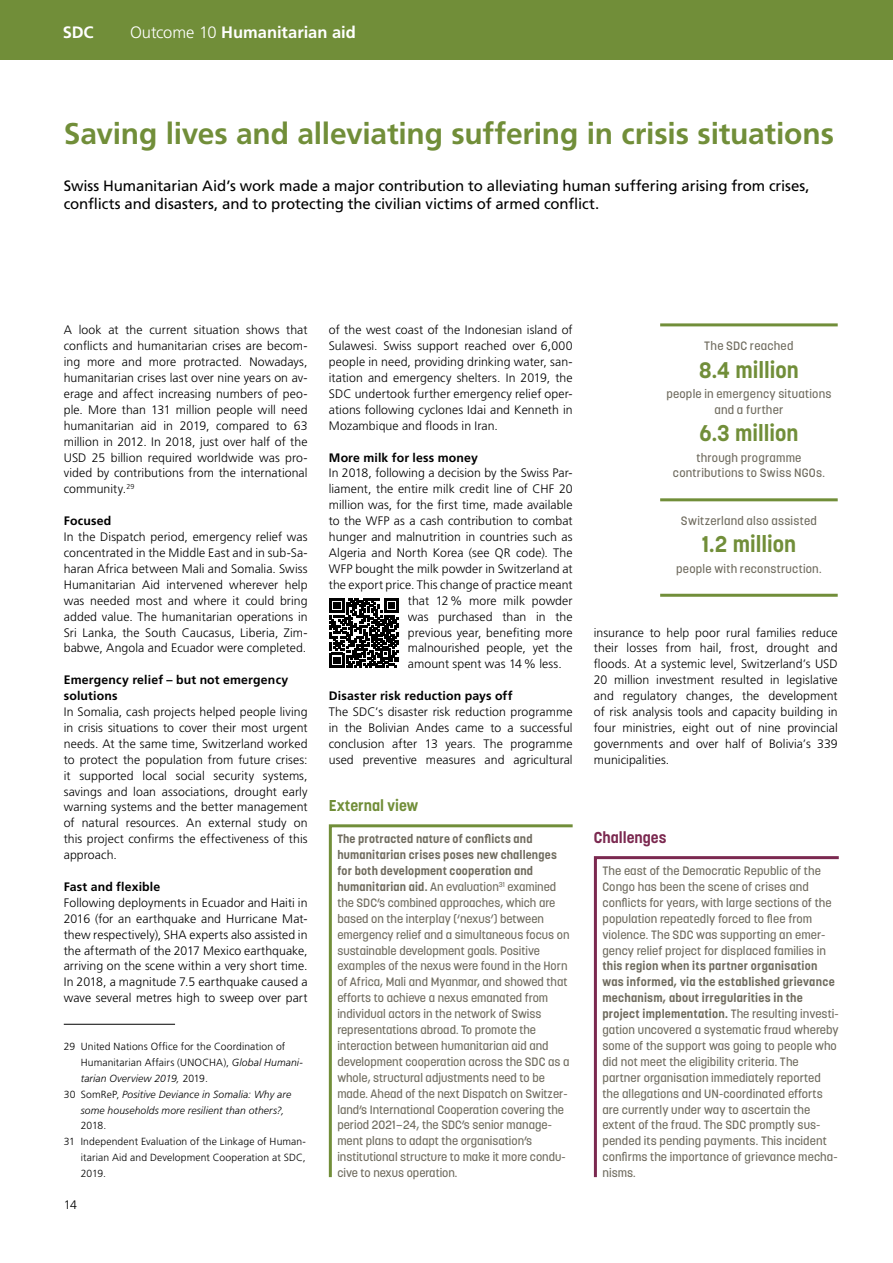
<style>
.page{position:relative;width:893px;height:1263px;background:#fff}
.page>*{position:absolute;margin:0;border:0;box-sizing:border-box;transform-origin:0 0}
.t1{font:700 30px "Frutiger LT Pro";letter-spacing:-.01em;color:#718e39}
.t2{font:700 22.5px "Korolev";color:#718e39}
.t3{font:700 16.5px "Frutiger LT Pro";color:#fff}
.t4{font:700 15.6px "Korolev";color:#718e39}
.t5{font:700 15.6px "Korolev";color:#7b2950}
.t6{font:15px/18px "Frutiger LT Pro";letter-spacing:-.01em;color:#000}
.t7{font:300 12.3px/15.9px "Frutiger LT Pro";letter-spacing:.005em;color:#000;text-align:justify}
.t8{font:700 12.3px/15.9px "Frutiger LT Pro";letter-spacing:.015em;color:#000}
.t9{font:500 12px/15.9px "Korolev";color:#6f6b5e}
.t10{font:500 12px/15.9px "Korolev";letter-spacing:.02em;color:#6f6b5e;text-align:center}
.t11{font:300 10.35px "Frutiger LT Pro";letter-spacing:.01em;color:#000}
.t12{font:italic 300 10.35px "Frutiger LT Pro";letter-spacing:.01em;color:#000}
.s1{font-weight:300}
.s2{font-style:italic}
.s3{font-style:normal}
.s4{font-weight:700}
</style>
<div class="page">
<div style="left:0;top:0;width:893px;height:60px;background:#718e39"></div>
<svg style="left:593px;top:856px;width:246px;height:322px"></svg>
<hr style="left:660px;top:323px;width:178px;height:3px;background:#718e39">
<hr style="left:660px;top:498px;width:178px;height:3px;background:#718e39">
<hr style="left:660px;top:594px;width:178px;height:3px;background:#718e39">
<svg style="left:328px;top:824px;width:245px;height:354px"></svg>
<hr style="left:64px;top:1024px;width:111px;height:1px;background:#000">
<svg style="left:330px;top:598px;width:69px;height:70px"></svg>
<h3 class="t3" style="left:63px;top:22px;width:32px">SDC</h3>
<h3 class="t3" style="left:130px;top:22px;width:227px"><span class="s1">Outcome 10</span> Humanitarian aid</h3>
<h1 class="t1" style="left:64px;top:115px;width:772px">Saving lives and alleviating suffering in crisis situations</h1>
<p class="t6" style="left:64px;top:177px;width:747px">Swiss Humanitarian Aid’s work made a major contribution to alleviating human suffering arising from crises, conflicts and disasters, and to protecting the civilian victims of armed conflict.</p>
<p class="t7" style="left:64px;top:322px;width:245px">A look at the current situation shows that conflicts and humanitarian crises are becom&shy;ing more and more protracted. Nowadays, humanitarian crises last over nine years on av&shy;erage and affect increasing numbers of peo&shy;ple. More than 131 million people will need humanitarian aid in 2019, compared to 63 million in 2012. In 2018, just over half of the USD 25 billion required worldwide was pro&shy;vided by contributions from the international community.<sup>29</sup></p>
<p class="t8" style="left:64px;top:513px;width:49px">Focused</p>
<p class="t7" style="left:64px;top:529px;width:245px">In the Dispatch period, emergency relief was concentrated in the Middle East and in sub-Sa&shy;haran Africa between Mali and Somalia. Swiss Humanitarian Aid intervened wherever help was needed most and where it could bring added value. The humanitarian operations in Sri Lanka, the South Caucasus, Liberia, Zim&shy;babwe, Angola and Ecuador were completed.</p>
<p class="t8" style="left:64px;top:672px;width:226px">Emergency relief – but not emergency solutions</p>
<p class="t7" style="left:64px;top:704px;width:245px">In Somalia, cash projects helped people living in crisis situations to cover their most urgent needs. At the same time, Switzerland worked to protect the population from future crises: it supported local social security systems, savings and loan associations, drought early warning systems and the better management of natural resources. An external study on this project confirms the effectiveness of this approach.</p>
<p class="t8" style="left:64px;top:879px;width:98px">Fast and flexible</p>
<p class="t7" style="left:64px;top:895px;width:245px">Following deployments in Ecuador and Haiti in 2016 (for an earthquake and Hurricane Mat&shy;thew respectively), SHA experts also assisted in the aftermath of the 2017 Mexico earthquake, arriving on the scene within a very short time.<br>In 2018, a magnitude 7.5 earthquake caused a wave several metres high to sweep over part</p>
<p class="t11" style="left:64px;top:1040px;width:223px">29 United Nations Office for the Coordination of</p>
<p class="t11" style="left:81px;top:1056px;width:224px">Humanitarian Affairs (UNOCHA), <span class="s2">Global Humani-</span></p>
<p class="t12" style="left:81px;top:1072px;width:129px">tarian Overview 2019, <span class="s3">2019.</span></p>
<p class="t12" style="left:64px;top:1088px;width:229px"><span class="s3">30 SomReP,</span> Positive Deviance in Somalia: Why are</p>
<p class="t12" style="left:81px;top:1104px;width:205px">some households more resilient than others?,</p>
<p class="t11" style="left:81px;top:1120px;width:27px">2018.</p>
<p class="t11" style="left:64px;top:1136px;width:244px">31 Independent Evaluation of the Linkage of Human-</p>
<p class="t11" style="left:81px;top:1152px;width:226px">itarian Aid and Development Cooperation at SDC,</p>
<p class="t11" style="left:81px;top:1167px;width:27px">2019.</p>
<p class="t7" style="left:64px;top:1197px;width:15px">14</p>
<p class="t7" style="left:329px;top:322px;width:245px">of the west coast of the Indonesian island of Sulawesi. Swiss support reached over 6,000 people in need, providing drinking water, san&shy;itation and emergency shelters. In 2019, the SDC undertook further emergency relief oper&shy;ations following cyclones Idai and Kenneth in Mozambique and floods in Iran.</p>
<p class="t8" style="left:329px;top:449px;width:151px">More milk for less money</p>
<p class="t7" style="left:329px;top:465px;width:245px">In 2018, following a decision by the Swiss Par-</p>
<p class="t7" style="left:329px;top:481px;width:245px">liament, the entire milk credit line of CHF 20</p>
<p class="t7" style="left:329px;top:497px;width:245px">million was, for the first time, made available</p>
<p class="t7" style="left:329px;top:513px;width:245px">to the WFP as a cash contribution to combat</p>
<p class="t7" style="left:329px;top:529px;width:245px">hunger and malnutrition in countries such as</p>
<p class="t7" style="left:329px;top:545px;width:245px">Algeria and North Korea (see QR code). The</p>
<p class="t7" style="left:329px;top:561px;width:245px">WFP bought the milk powder in Switzerland at</p>
<p class="t7" style="left:329px;top:577px;width:245px">the export price. This change of practice meant</p>
<p class="t7" style="left:408px;top:593px;width:166px">that 12% more milk powder</p>
<p class="t7" style="left:408px;top:608px;width:166px">was purchased than in the</p>
<p class="t7" style="left:408px;top:624px;width:166px">previous year, benefiting more</p>
<p class="t7" style="left:408px;top:640px;width:166px">malnourished people, yet the</p>
<p class="t7" style="left:408px;top:656px;width:156px">amount spent was 14% less.</p>
<p class="t8" style="left:329px;top:688px;width:185px">Disaster risk reduction pays off</p>
<p class="t7" style="left:329px;top:704px;width:245px">The SDC’s disaster risk reduction programme in the Bolivian Andes came to a successful conclusion after 13 years. The programme used preventive measures and agricultural</p>
<p class="t4" style="left:329px;top:796px;width:91px">External view</p>
<p class="t9" style="left:337px;top:831px;width:234px"><span class="s4">The protracted nature of conflicts and humanitarian crises poses new challenges for both development cooperation and humanitarian aid.</span> An evaluation<sup>31</sup> examined the SDC’s combined approaches, which are based on the interplay (‘nexus’) between emergency relief and a simultaneous focus on sustainable development goals. Positive examples of the nexus were found in the Horn of Africa, Mali and Myanmar, and showed that efforts to achieve a nexus emanated from individual actors in the network of Swiss representations abroad. To promote the interaction between humanitarian aid and development cooperation across the SDC as a whole, structural adjustments need to be made. Ahead of the next Dispatch on Switzer&shy;land’s International Cooperation covering the period 2021—24, the SDC’s senior manage&shy;ment plans to adapt the organisation’s institutional structure to make it more condu&shy;cive to nexus operation.</p>
<p class="t10" style="left:704px;top:338px;width:91px">The SDC reached</p>
<h2 class="t2" style="left:699px;top:355px;width:101px">8.4 million</h2>
<p class="t10" style="left:666px;top:386px;width:167px">people in emergency situations and a further</p>
<h2 class="t2" style="left:699px;top:419px;width:100px">6.3 million</h2>
<p class="t10" style="left:673px;top:449px;width:153px">through programme contributions to Swiss NGOs.</p>
<p class="t10" style="left:681px;top:513px;width:138px">Switzerland also assisted</p>
<h2 class="t2" style="left:702px;top:530px;width:96px">1.2 million</h2>
<p class="t10" style="left:676px;top:561px;width:147px">people with reconstruction.</p>
<p class="t7" style="left:594px;top:624px;width:245px">insurance to help poor rural families reduce their losses from hail, frost, drought and floods. At a systemic level, Switzerland’s USD 20 million investment resulted in legislative and regulatory changes, the development of risk analysis tools and capacity building in four ministries, eight out of nine provincial governments and over half of Bolivia’s 339 municipalities.</p>
<p class="t5" style="left:594px;top:828px;width:74px">Challenges</p>
<p class="t9" style="left:602px;top:863px;width:231px">The east of the Democratic Republic of the Congo has been the scene of crises and conflicts for years, with large sections of the population repeatedly forced to flee from violence. The SDC was supporting an emer&shy;gency relief project for displaced families in</p>
<p class="t9" style="left:602px;top:958px;width:238px"><span class="s4">this region when its partner organisation was informed, via the established grievance mechanism, about irregularities in the project implementation.</span> The resulting investi&shy;gation uncovered a systematic fraud whereby some of the support was going to people who did not meet the eligibility criteria. The partner organisation immediately reported the allegations and UN-coordinated efforts are currently under way to ascertain the extent of the fraud. The SDC promptly sus&shy;pended its pending payments. This incident confirms the importance of grievance mecha&shy;nisms.</p>
</div>
